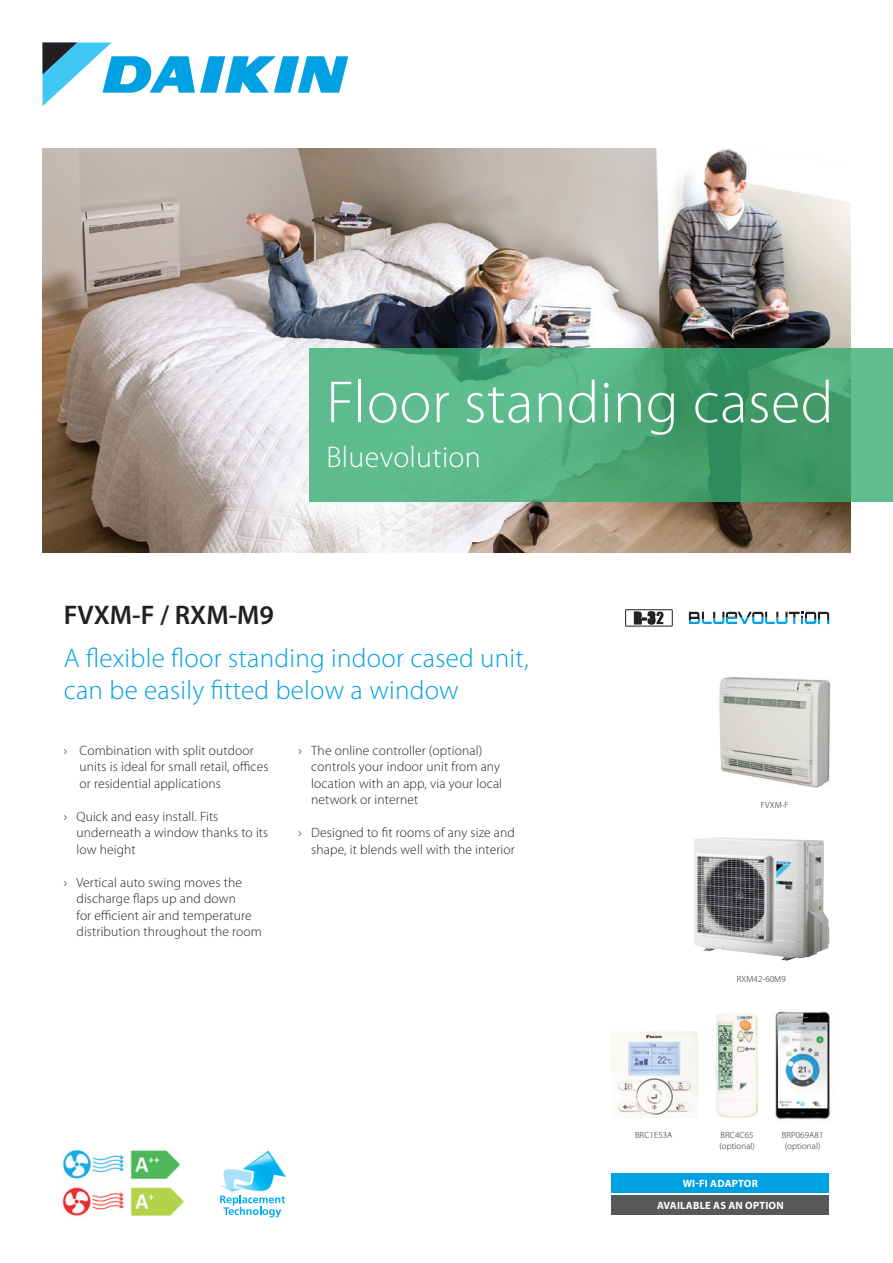
<style>
.page{position:relative;width:893px;height:1263px;background:#fff}
.page>*{position:absolute;margin:0;border:0;box-sizing:border-box;transform-origin:0 0}
.t1{font:300 60px "Myriad Pro";letter-spacing:.01em;color:#fff}
.t2{font:300 30px "Myriad Pro";letter-spacing:.01em;color:#fff}
.t3{font:300 27px/32.4px "Myriad Pro";letter-spacing:.01em;color:#00a1e3}
.t4{font:600 27px "Myriad Pro";color:#231f20}
.t5{font:300 13.5px/16.5px "Myriad Pro";letter-spacing:.01em;color:#231f20}
.t6{font:700 10.5px/21.6px "Myriad Pro";letter-spacing:.02em;color:#fff;text-align:center}
.t7{font:300 9px/10.8px "Myriad Pro";letter-spacing:.01em;color:#231f20;text-align:center}
</style>
<div class="page">
<img style="left:43px;top:149px;width:807px;height:404px">
<svg style="left:43px;top:43px;width:305px;height:63px"></svg>
<img style="left:62px;top:1187px;width:62px;height:29px">
<img style="left:130px;top:1150px;width:51px;height:29px">
<img style="left:130px;top:1187px;width:55px;height:29px">
<img style="left:63px;top:1149px;width:62px;height:30px">
<img style="left:612px;top:1031px;width:86px;height:87px">
<div style="left:611px;top:1174px;width:218px;height:19px;background:#00a1e3"></div>
<div style="left:611px;top:1195px;width:218px;height:20px;background:#57585a"></div>
<img style="left:775px;top:1011px;width:56px;height:109px">
<img style="left:719px;top:677px;width:112px;height:111px">
<img style="left:715px;top:1013px;width:43px;height:105px">
<img style="left:694px;top:837px;width:135px;height:124px">
<svg style="left:309px;top:349px;width:584px;height:153px;background:#50ac7c"></svg>
<img style="left:220px;top:1151px;width:66px;height:40px">
<svg style="left:220px;top:1195px;width:65px;height:22px"></svg>
<svg style="left:689px;top:612px;width:140px;height:12px"></svg>
<div style="left:625px;top:609px;width:48px;height:17px;border:1px solid #231f20"></div>
<svg style="left:634px;top:611px;width:30px;height:13px"></svg>
<h1 class="t1" style="left:326px;top:369px;width:509px">Floor standing cased</h1>
<h2 class="t2" style="left:326px;top:441px;width:156px">Bluevolution</h2>
<h3 class="t4" style="left:64px;top:598px;width:212px">FVXM-F / RXM-M9</h3>
<h3 class="t3" style="left:64px;top:642px;width:466px">A flexible floor standing indoor cased unit, can be easily fitted below a window</h3>
<p class="t5" style="left:80px;top:742px;width:190px;text-indent:-16px">› Combination with split outdoor units is ideal for small retail, offices or residential applications</p>
<p class="t5" style="left:77px;top:808px;width:193px;text-indent:-13px">› Quick and easy install. Fits underneath a window thanks to its low height</p>
<p class="t5" style="left:77px;top:874px;width:187px;text-indent:-13px">› Vertical auto swing moves the discharge flaps up and down<br>for efficient air and temperature distribution throughout the room</p>
<p class="t5" style="left:311px;top:742px;width:192px;text-indent:-13px">› The online controller (optional) controls your indoor unit from any location with an app, via your local network or internet</p>
<p class="t5" style="left:298px;top:825px;width:218px;text-align:right">› Designed to fit rooms of any size and shape, it blends well with the interior</p>
<p class="t7" style="left:761px;top:799px;width:30px">FVXM-F</p>
<p class="t7" style="left:737px;top:973px;width:50px">RXM42-60M9</p>
<p class="t7" style="left:635px;top:1130px;width:39px">BRC1E53A</p>
<p class="t7" style="left:719px;top:1130px;width:37px;text-align:left">BRC4C65 (optional)</p>
<p class="t7" style="left:782px;top:1130px;width:43px">BRP069A81 (optional)</p>
<p class="t6" style="left:657px;top:1172px;width:128px">WI-FI ADAPTOR<br>AVAILABLE AS AN OPTION</p>
</div>
